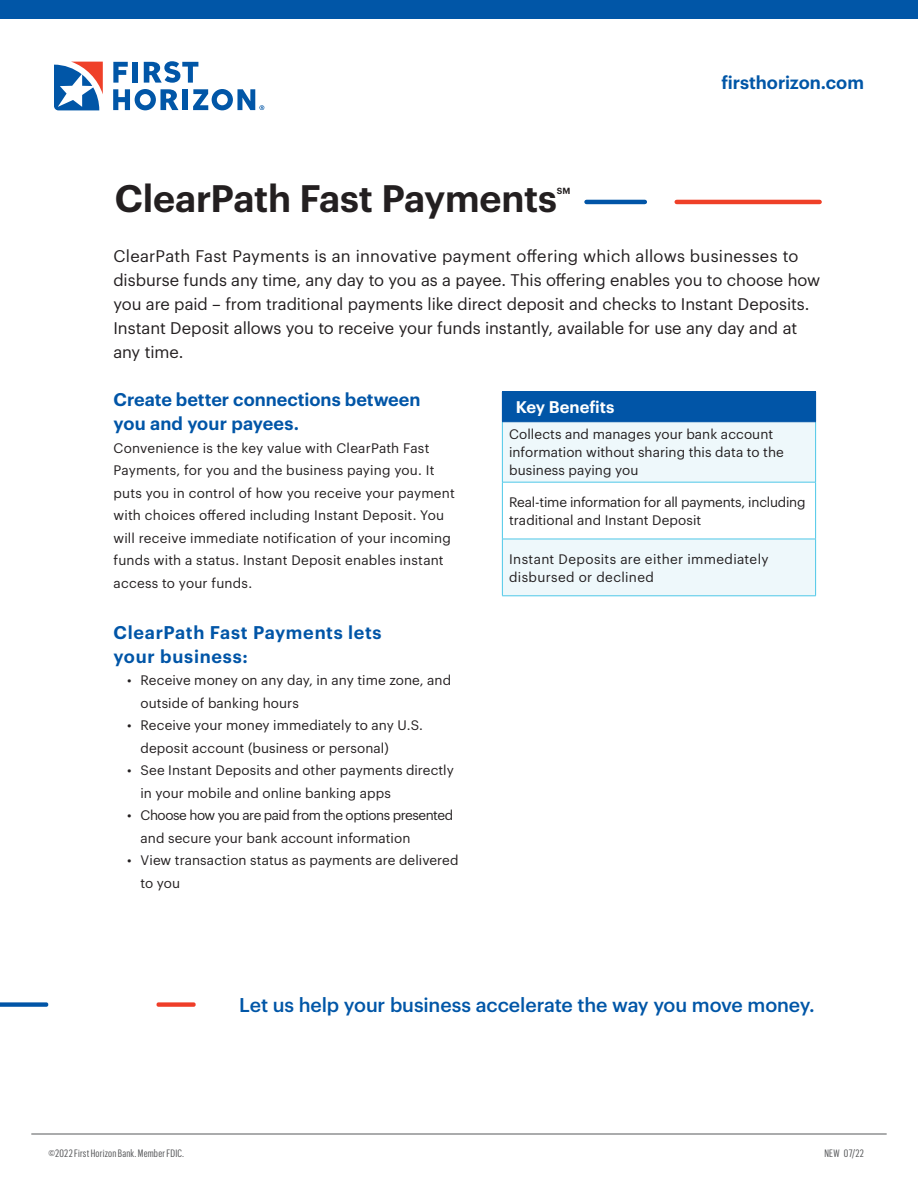
<style>
.page{position:relative;width:918px;height:1188px;background:#fff}
.page>*{position:absolute;margin:0;border:0;box-sizing:border-box;transform-origin:0 0}
.t1{font:600 37.5px "Graphik";letter-spacing:-.005em;color:#231f20}
.t2{font:500 19.5px "Graphik";letter-spacing:-.005em;color:#0156a7}
.t3{font:600 18px/24px "Graphik";letter-spacing:.01em;color:#0155a7}
.t4{font:600 18px/24px "Graphik";letter-spacing:.04em;color:#0155a7}
.t5{font:600 18px "Graphik";color:#0156a7}
.t6{font:16.5px/24px "Graphik";color:#231f20}
.t7{font:600 16.5px "Graphik";color:#fff}
.t8{font:13.5px/22.5px "Graphik";letter-spacing:.01em;color:#231f20}
.t9{font:13.5px/22.5px "Graphik";letter-spacing:-.025em;color:#231f20}
.t10{font:13.5px/18px "Graphik";letter-spacing:-.01em;color:#231f20}
.t11{font:10.5px "Graphik X Cond";letter-spacing:.02em;color:#57585a}
.t12{font:600 8.7px "Graphik";color:#231f20}
</style>
<div class="page">
<div style="left:502px;top:392px;width:314px;height:30px;background:#0155a7"></div>
<svg style="left:503px;top:422px;width:312px;height:174px;fill:#eef8fb"></svg>
<hr style="left:502px;top:422px;width:1px;height:60px;background:#4ec8e8">
<hr style="left:815px;top:422px;width:1px;height:60px;background:#4ec8e8">
<hr style="left:502px;top:482px;width:314px;height:1px;background:#4ec8e8">
<hr style="left:502px;top:482px;width:1px;height:57px;background:#4ec8e8">
<hr style="left:815px;top:482px;width:1px;height:57px;background:#4ec8e8">
<hr style="left:502px;top:539px;width:314px;height:1px;background:#4ec8e8">
<hr style="left:502px;top:539px;width:1px;height:57px;background:#4ec8e8">
<hr style="left:815px;top:539px;width:1px;height:57px;background:#4ec8e8">
<hr style="left:502px;top:596px;width:314px;height:1px;background:#4ec8e8">
<hr style="left:502px;top:391px;width:314px;height:1px;background:#0155a7">
<hr style="left:31px;top:1134px;width:856px;height:1px;background:#57585a">
<div style="left:0;top:0;width:918px;height:18px;background:#0156a7"></div>
<svg style="left:156px;top:1002px;width:40px;height:5px"></svg>
<svg style="left:0;top:1002px;width:49px;height:5px"></svg>
<svg style="left:113px;top:62px;width:15px;height:21px"></svg>
<div style="left:133px;top:62px;width:5px;height:21px;background:#0156a7"></div>
<svg style="left:144px;top:61px;width:54px;height:22px"></svg>
<svg style="left:54px;top:62px;width:49px;height:48px"></svg>
<div style="left:182px;top:89px;width:6px;height:21px;background:#0156a7"></div>
<svg style="left:113px;top:89px;width:65px;height:21px"></svg>
<svg style="left:193px;top:89px;width:71px;height:21px"></svg>
<hr style="left:587px;top:200px;width:58px;height:4px;background:#0155a7">
<hr style="left:677px;top:200px;width:143px;height:4px;background:#ef4028">
<h1 class="t1" style="left:115px;top:170px;width:444px">ClearPath Fast Payments</h1>
<p class="t12" style="left:557px;top:184px;width:15px">SM</p>
<h3 class="t5" style="left:721px;top:69px;width:144px">firsthorizon.com</h3>
<p class="t6" style="left:113px;top:243px;width:708px">ClearPath Fast Payments is an innovative payment offering which allows businesses to disburse funds any time, any day to you as a payee. This offering enables you to choose how you are paid – from traditional payments like direct deposit and checks to Instant Deposits.<br>Instant Deposit allows you to receive your funds instantly, available for use any day and at any time.</p>
<h3 class="t3" style="left:114px;top:386px;width:309px">Create better connections between you and your payees.</h3>
<p class="t8" style="left:114px;top:435px;width:343px">Convenience is the key value with ClearPath Fast Payments, for you and the business paying you. It puts you in control of how you receive your payment with choices offered including Instant Deposit. You will receive immediate notification of your incoming funds with a status. Instant Deposit enables instant access to your funds.</p>
<h3 class="t4" style="left:114px;top:618px;width:270px">ClearPath Fast Payments lets your business:</h3>
<p class="t8" style="left:141px;top:668px;width:312px;text-indent:-14px">• Receive money on any day, in any time zone, and outside of banking hours</p>
<p class="t8" style="left:141px;top:713px;width:284px;text-indent:-14px">• Receive your money immediately to any U.S. deposit account (business or personal)</p>
<p class="t8" style="left:141px;top:758px;width:315px;text-indent:-14px">• See Instant Deposits and other payments directly in your mobile and online banking apps</p>
<p class="t9" style="left:141px;top:803px;width:314px;text-indent:-14px">• Choose how you are paid from the options presented and secure your bank account information</p>
<p class="t8" style="left:141px;top:848px;width:320px;text-indent:-14px">• View transaction status as payments are delivered to you</p>
<p class="t7" style="left:516px;top:395px;width:100px">Key Benefits</p>
<p class="t8" style="left:509px;top:424px;width:276px;line-height:18px">Collects and manages your bank account information without sharing this data to the business paying you</p>
<p class="t10" style="left:509px;top:492px;width:298px">Real-time information for all payments, including traditional and Instant Deposit</p>
<p class="t8" style="left:509px;top:549px;width:261px;line-height:18px">Instant Deposits are either immediately disbursed or declined</p>
<h2 class="t2" style="left:239px;top:991px;width:577px">Let us help your business accelerate the way you move money.</h2>
<p class="t11" style="left:48px;top:1146px;width:137px">©2022 First Horizon Bank. Member FDIC.</p>
<p class="t11" style="left:824px;top:1146px;width:41px">NEW 07/22</p>
</div>
